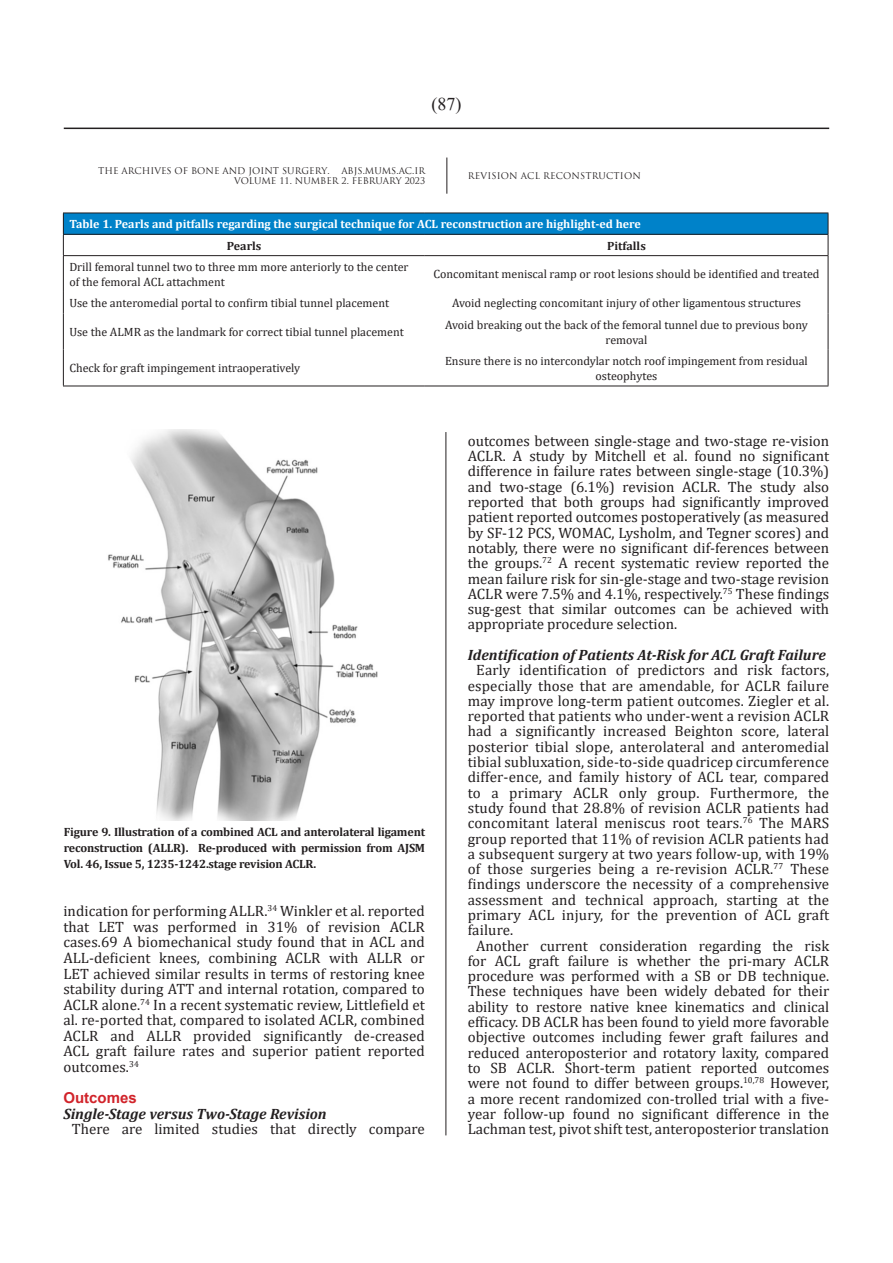
<style>
.page{position:relative;width:893px;height:1263px;background:#fff}
.page>*{position:absolute;margin:0;border:0;box-sizing:border-box;transform-origin:0 0}
.t1{font:18px "Times New Roman";color:#231f20}
.t2{font:15px/15.3px "Cambria";color:#231f20;text-align:justify}
.t3{font:italic 700 15px "Cambria";color:#231f20}
.t4{font:700 15px "Arial";color:#d1232a}
.t5{font:12px/15px "Cambria";color:#231f20;text-align:center}
.t6{font:700 12px/15.6px "Cambria";letter-spacing:-.015em;color:#231f20;text-align:justify}
.t7{font:700 12px "Cambria";color:#fff}
.t8{font:9px/10.8px "Trajan Pro";color:#231f20;text-align:right}
</style>
<div class="page">
<hr style="left:64px;top:128px;width:765px;height:1px;background:#231f20">
<hr style="left:446px;top:158px;width:1px;height:36px;background:#231f20">
<div style="left:63px;top:213px;width:765px;height:21px;background:#0082c9"></div>
<hr style="left:63px;top:213px;width:362px;height:1px;background:#231f20">
<hr style="left:425px;top:213px;width:403px;height:1px;background:#231f20">
<hr style="left:63px;top:256px;width:1px;height:36px;background:#231f20">
<hr style="left:828px;top:256px;width:1px;height:36px;background:#231f20">
<svg style="left:63px;top:292px;width:1px;height:21px"></svg>
<svg style="left:828px;top:292px;width:1px;height:21px"></svg>
<hr style="left:63px;top:313px;width:1px;height:37px;background:#231f20">
<hr style="left:828px;top:313px;width:1px;height:37px;background:#231f20">
<hr style="left:63px;top:350px;width:1px;height:36px;background:#231f20">
<hr style="left:828px;top:350px;width:1px;height:36px;background:#231f20">
<hr style="left:63px;top:386px;width:362px;height:1px;background:#231f20">
<hr style="left:425px;top:386px;width:403px;height:1px;background:#231f20">
<hr style="left:63px;top:234px;width:362px;height:1px;background:#231f20">
<svg style="left:63px;top:213px;width:1px;height:42px"></svg>
<hr style="left:425px;top:234px;width:403px;height:1px;background:#231f20">
<svg style="left:828px;top:213px;width:1px;height:42px"></svg>
<hr style="left:63px;top:255px;width:362px;height:1px;background:#231f20">
<hr style="left:425px;top:255px;width:403px;height:1px;background:#231f20">
<img style="left:108px;top:429px;width:270px;height:392px">
<hr style="left:446px;top:432px;width:1px;height:703px;background:#231f20">
<p class="t1" style="left:431px;top:92px;width:31px">)87(</p>
<p class="t8" style="left:98px;top:165px;width:233px">THE ARCHIVES OF BONE AND JOINT SURGERY.</p>
<p class="t8" style="left:234px;top:165px;width:193px">ABJS.MUMS.AC.IR<br>VOLUME 11. NUMBER 2. FEBRUARY 2023</p>
<p class="t8" style="left:468px;top:170px;width:175px">REVISION ACL RECONSTRUCTION</p>
<p class="t7" style="left:69px;top:216px;width:573px">Table 1. Pearls and pitfalls regarding the surgical technique for ACL reconstruction are highlight-ed here</p>
<p class="t6" style="left:227px;top:237px;width:36px">Pearls</p>
<p class="t6" style="left:607px;top:237px;width:40px">Pitfalls</p>
<p class="t5" style="left:69px;top:259px;width:341px;text-align:left">Drill femoral tunnel two to three mm more anteriorly to the center of the femoral ACL attachment</p>
<p class="t5" style="left:433px;top:267px;width:388px">Concomitant meniscal ramp or root lesions should be identified and treated</p>
<p class="t5" style="left:69px;top:296px;width:321px">Use the anteromedial portal to confirm tibial tunnel placement</p>
<p class="t5" style="left:452px;top:296px;width:350px">Avoid neglecting concomitant injury of other ligamentous structures</p>
<p class="t5" style="left:69px;top:324px;width:336px">Use the ALMR as the landmark for correct tibial tunnel placement</p>
<p class="t5" style="left:445px;top:317px;width:364px">Avoid breaking out the back of the femoral tunnel due to previous bony removal</p>
<p class="t5" style="left:69px;top:361px;width:232px">Check for graft impingement intraoperatively</p>
<p class="t5" style="left:445px;top:353px;width:364px">Ensure there is no intercondylar notch roof impingement from residual osteophytes</p>
<p class="t6" style="left:64px;top:824px;width:363px">Figure 9. Illustration of a combined ACL and anterolateral ligament reconstruction (ALLR). Re-produced with permission from AJSM Vol. 46, Issue 5, 1235-1242.stage revision ACLR.</p>
<p class="t2" style="left:63px;top:903px;width:363px">indication for performing ALLR.<sup>34</sup> Winkler et al. reported that LET was performed in 31% of revision ACLR cases.69 A biomechanical study found that in ACL and ALL-deficient knees, combining ACLR with ALLR or LET achieved similar results in terms of restoring knee stability during ATT and internal rotation, compared to ACLR alone.<sup>74</sup> In a recent systematic review, Littlefield et al. re-ported that, compared to isolated ACLR, combined ACLR and ALLR provided significantly de-creased ACL graft failure rates and superior patient reported outcomes.<sup>34</sup></p>
<p class="t4" style="left:63px;top:1087px;width:75px">Outcomes</p>
<p class="t3" style="left:63px;top:1103px;width:265px">Single-Stage versus Two-Stage Revision</p>
<p class="t2" style="left:72px;top:1121px;width:354px">There are limited studies that directly compare</p>
<p class="t2" style="left:468px;top:433px;width:363px">outcomes between single-stage and two-stage re-vision ACLR. A study by Mitchell et al. found no significant difference in failure rates between single-stage (10.3%) and two-stage (6.1%) revision ACLR. The study also reported that both groups had significantly improved patient reported outcomes postoperatively (as measured by SF-12 PCS, WOMAC, Lysholm, and Tegner scores) and notably, there were no significant dif-ferences between the groups.<sup>72</sup> A recent systematic review reported the mean failure risk for sin-gle-stage and two-stage revision ACLR were 7.5% and 4.1%, respectively.<sup>75</sup> These findings sug-gest that similar outcomes can be achieved with appropriate procedure selection.</p>
<p class="t3" style="left:468px;top:644px;width:360px">Identification of Patients At-Risk for ACL Graft Failure</p>
<p class="t2" style="left:468px;top:662px;width:363px;text-indent:9px">Early identification of predictors and risk factors, especially those that are amendable, for ACLR failure may improve long-term patient outcomes. Ziegler et al. reported that patients who under-went a revision ACLR had a significantly increased Beighton score, lateral posterior tibial slope, anterolateral and anteromedial tibial subluxation, side-to-side quadricep circumference differ-ence, and family history of ACL tear, compared to a primary ACLR only group. Furthermore, the study found that 28.8% of revision ACLR patients had concomitant lateral meniscus root tears.<sup>76</sup> The MARS group reported that 11% of revision ACLR patients had a subsequent surgery at two years follow-up, with 19% of those surgeries being a re-revision ACLR.<sup>77</sup> These findings underscore the necessity of a comprehensive assessment and technical approach, starting at the primary ACL injury, for the prevention of ACL graft failure.</p>
<p class="t2" style="left:468px;top:938px;width:363px;text-align:center">Another current consideration regarding the risk for ACL graft failure is whether the pri-mary ACLR procedure was performed with a SB or DB technique.<br>These techniques have been widely debated for their ability to restore native knee kinematics and clinical efficacy. DB ACLR has been found to yield more favorable objective outcomes including fewer graft failures and reduced anteroposterior and rotatory laxity, compared to SB ACLR. Short-term patient reported outcomes were not found to differ between groups.<sup>10,78</sup> However, a more recent randomized con-trolled trial with a five&shy;year follow-up found no significant difference in the Lachman test, pivot shift test, anteroposterior translation</p>
</div>
